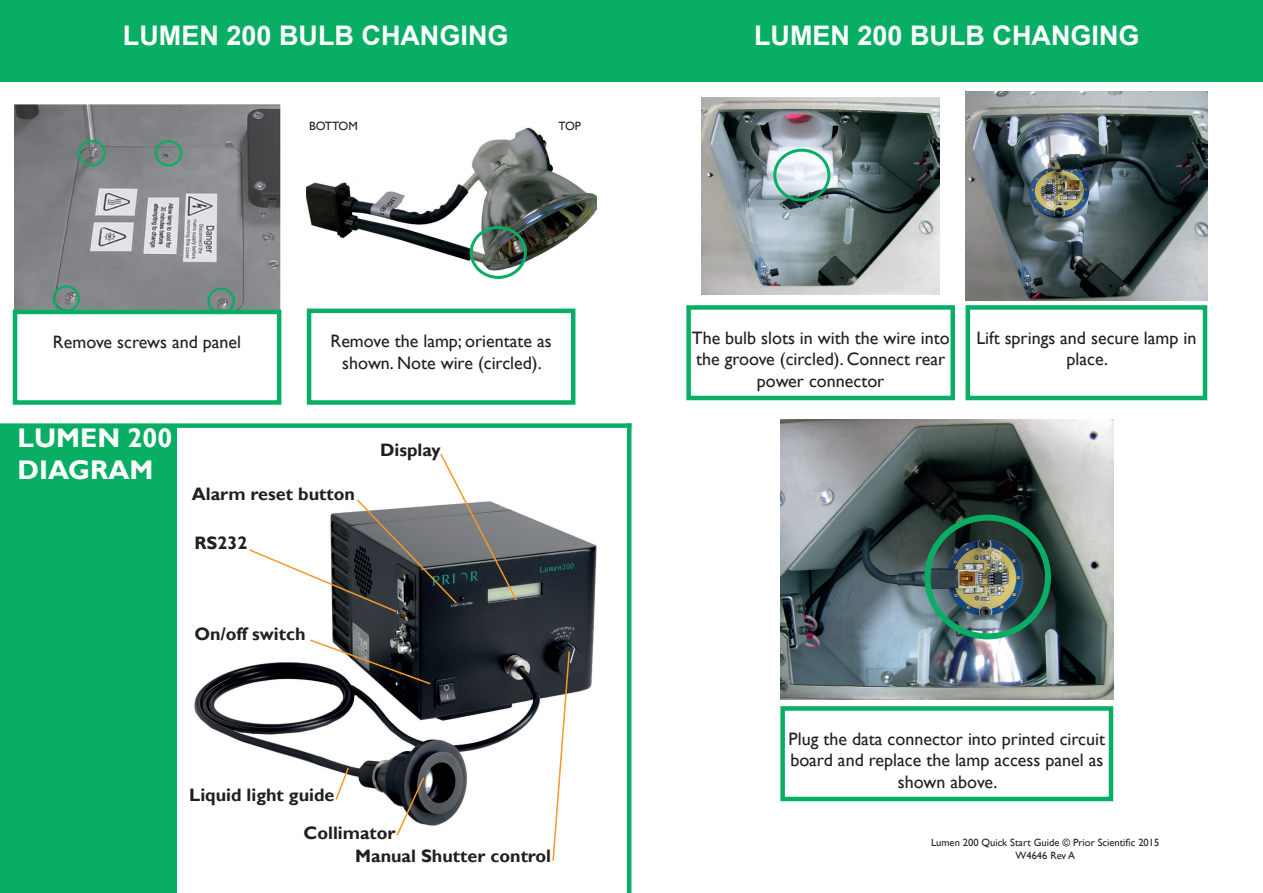
<style>
.page{position:relative;width:1263px;height:893px;background:#fff}
.page>*{position:absolute;margin:0;border:0;box-sizing:border-box;transform-origin:0 0}
.t1{font:700 27px "Arial";color:#fff}
.t2{font:700 27px/32.4px "Gill Sans";color:#fff}
.t3{font:18px/21.6px "Gill Sans";color:#231f20;text-align:center}
.t4{font:700 18px "Gill Sans";color:#231f20}
.t5{font:12px "Gill Sans";color:#231f20}
.t6{font:10.5px/12.6px "Gill Sans";color:#231f20;text-align:center}
</style>
<div class="page">
<img style="left:780px;top:420px;width:333px;height:279px">
<img style="left:307px;top:127px;width:289px;height:152px">
<img style="left:14px;top:104px;width:267px;height:206px">
<div style="left:0;top:0;width:631px;height:82px;background:#08ae64"></div>
<img style="left:194px;top:513px;width:403px;height:313px">
<svg style="left:308px;top:638px;width:124px;height:48px"></svg>
<svg style="left:334px;top:766px;width:16px;height:35px"></svg>
<svg style="left:551px;top:650px;width:20px;height:211px"></svg>
<svg style="left:247px;top:454px;width:271px;height:159px"></svg>
<div style="left:78px;top:140px;width:28px;height:26px;border:2px solid #08ae64;border-radius:50%"></div>
<div style="left:13px;top:310px;width:268px;height:95px;border:4px solid #08ae64"></div>
<hr style="left:627px;top:423px;width:4px;height:470px;background:#08ae64">
<div style="left:0;top:423px;width:631px;height:5px;background:#08ae64"></div>
<svg style="left:395px;top:776px;width:31px;height:60px"></svg>
<div style="left:0;top:425px;width:176px;height:468px;background:#08ae64"></div>
<div style="left:543px;top:104px;width:53px;height:36px;background:#fff"></div>
<div style="left:155px;top:140px;width:27px;height:26px;border:2px solid #08ae64;border-radius:50%"></div>
<div style="left:207px;top:288px;width:28px;height:26px;border:2px solid #08ae64;border-radius:50%"></div>
<div style="left:52px;top:285px;width:28px;height:27px;border:2px solid #08ae64;border-radius:50%"></div>
<div style="left:307px;top:309px;width:268px;height:96px;border:4px solid #08ae64"></div>
<div style="left:307px;top:104px;width:53px;height:36px;background:#fff"></div>
<div style="left:470px;top:226px;width:57px;height:53px;border:3px solid #08ae64;border-radius:50%"></div>
<div style="left:686px;top:305px;width:269px;height:95px;border:4px solid #08ae64"></div>
<div style="left:965px;top:305px;width:242px;height:95px;border:4px solid #08ae64"></div>
<div style="left:780px;top:706px;width:333px;height:95px;border:4px solid #08ae64"></div>
<div style="left:924px;top:515px;width:127px;height:124px;border:6px solid #08ae64;border-radius:50%"></div>
<img style="left:701px;top:97px;width:239px;height:197px">
<div style="left:773px;top:149px;width:57px;height:53px;border:3px solid #08ae64;border-radius:50%"></div>
<img style="left:965px;top:91px;width:242px;height:209px">
<div style="left:631px;top:0;width:631px;height:82px;background:#08ae64"></div>
<h1 class="t1" style="left:123px;top:18px;width:387px">LUMEN 200 BULB CHANGING</h1>
<p class="t5" style="left:309px;top:119px;width:50px">BOTTOM</p>
<p class="t5" style="left:559px;top:119px;width:24px">TOP</p>
<p class="t3" style="left:53px;top:332px;width:190px">Remove screws and panel</p>
<h1 class="t2" style="left:17px;top:422px;width:156px">LUMEN 200<br>DIAGRAM</h1>
<p class="t3" style="left:330px;top:331px;width:223px">Remove the lamp; orientate as shown. Note wire (circled).</p>
<p class="t4" style="left:380px;top:439px;width:62px">Display</p>
<p class="t4" style="left:192px;top:483px;width:165px">Alarm reset button</p>
<p class="t4" style="left:194px;top:532px;width:54px">RS232</p>
<p class="t4" style="left:194px;top:623px;width:113px">On/off switch</p>
<p class="t4" style="left:189px;top:784px;width:147px">Liquid light guide</p>
<p class="t4" style="left:304px;top:822px;width:94px">Collimator</p>
<p class="t4" style="left:355px;top:845px;width:197px">Manual Shutter control</p>
<h1 class="t1" style="left:754px;top:18px;width:387px">LUMEN 200 BULB CHANGING</h1>
<p class="t3" style="left:692px;top:327px;width:259px">The bulb slots in with the wire into the groove (circled). Connect rear power connector</p>
<p class="t3" style="left:976px;top:327px;width:222px">Lift springs and secure lamp in place.</p>
<p class="t3" style="left:789px;top:728px;width:318px">Plug the data connector into printed circuit board and replace the lamp access panel as shown above.</p>
<p class="t6" style="left:931px;top:837px;width:230px">Lumen 200 Quick Start Guide © Prior Scientific 2015<br>W4646 Rev A</p>
</div>
